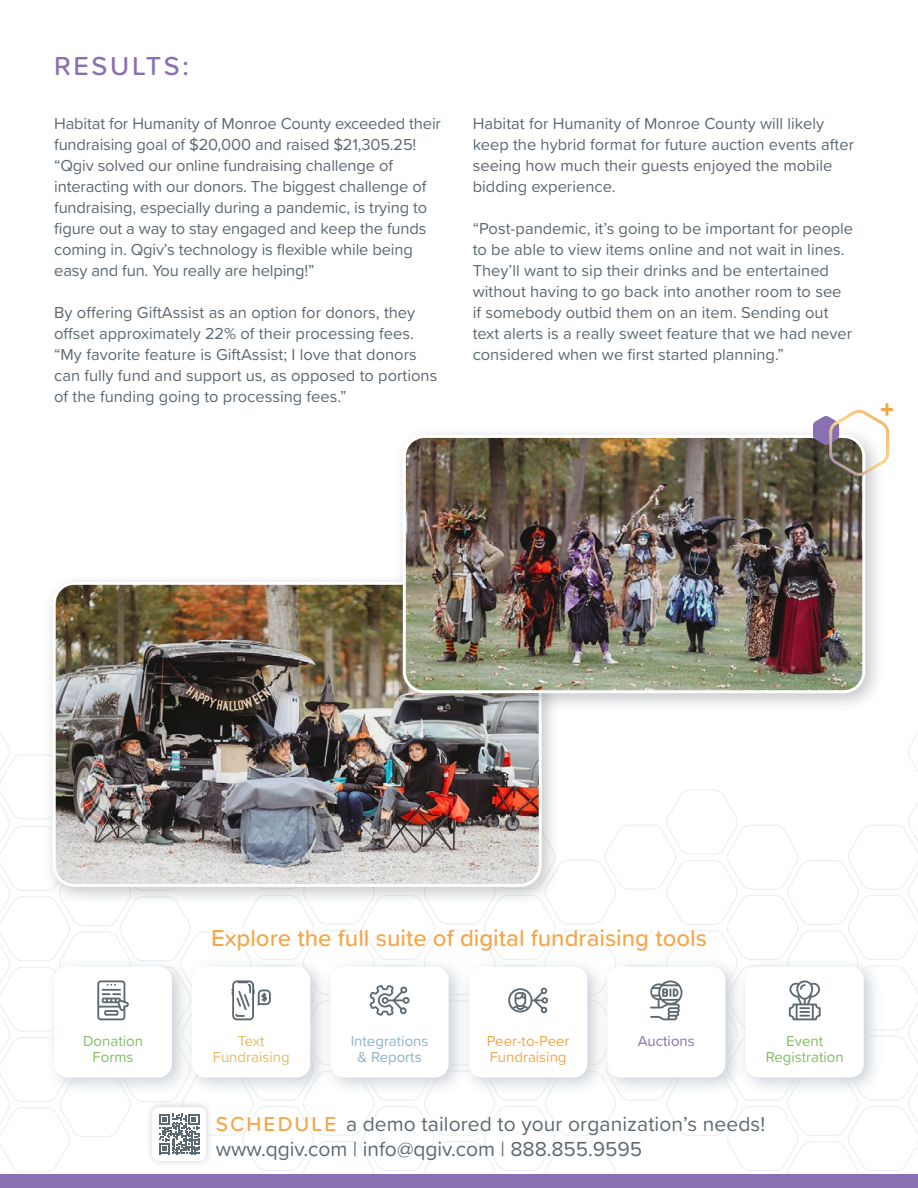
<style>
.page{position:relative;width:918px;height:1188px;background:#fff}
.page>*{position:absolute;margin:0;border:0;box-sizing:border-box;transform-origin:0 0}
.t1{font:500 27px "Proxima Soft";letter-spacing:.1em;color:#8970b2}
.t2{font:500 24px "Proxima Soft";color:#f5a648}
.t3{font:21px/25.2px "Proxima Soft";letter-spacing:.005em;color:#5d6970}
.t4{font:16.5px/21px "Proxima Soft";color:#5d6970}
.t5{font:15px/16.2px "Proxima Soft";color:#7ebf62;text-align:center}
.t6{font:15px/16.2px "Proxima Soft";color:#f5a648}
.t7{font:15px "Proxima Soft";color:#8db4c8}
.t8{font:15px/16.2px "Proxima Soft";color:#e3bb64;text-align:center}
.t9{font:15px "Proxima Soft";color:#8970b2}
.s1{font-weight:500;color:#f5a648}
</style>
<div class="page">
<div style="left:43px;top:572px;width:518px;height:334px;background:#394146;opacity:.3"></div>
<img style="left:57px;top:586px;width:481px;height:133px">
<div style="left:393px;top:425px;width:492px;height:288px;background:#394146;opacity:.3"></div>
<img style="left:404px;top:436px;width:460px;height:256px">
<div style="left:403px;top:435px;width:462px;height:258px;border:3px solid #fff;border-radius:20px"></div>
<svg style="left:0;top:719px;width:918px;height:469px"></svg>
<svg style="left:813px;top:405px;width:79px;height:74px"></svg>
<h1 class="t1" style="left:54px;top:46px;width:137px">RESULTS:</h1>
<p class="t4" style="left:54px;top:112px;width:388px">Habitat for Humanity of Monroe County exceeded their fundraising goal of $20,000 and raised $21,305.25! “Qgiv solved our online fundraising challenge of interacting with our donors. The biggest challenge of fundraising, especially during a pandemic, is trying to figure out a way to stay engaged and keep the funds coming in. Qgiv’s technology is flexible while being easy and fun. You really are helping!”</p>
<p class="t4" style="left:54px;top:301px;width:385px">By offering GiftAssist as an option for donors, they offset approximately 22% of their processing fees. “My favorite feature is GiftAssist; I love that donors can fully fund and support us, as opposed to portions of the funding going to processing fees.”</p>
<p class="t4" style="left:473px;top:112px;width:383px">Habitat for Humanity of Monroe County will likely keep the hybrid format for future auction events after seeing how much their guests enjoyed the mobile bidding experience.</p>
<p class="t4" style="left:473px;top:217px;width:382px">“Post-pandemic, it’s going to be important for people to be able to view items online and not wait in lines.<br>They’ll want to sip their drinks and be entertained without having to go back into another room to see if somebody outbid them on an item. Sending out text alerts is a really sweet feature that we had never considered when we first started planning.”</p>
<p class="t5" style="left:83px;top:1032px;width:61px">Donation<br>Forms</p>
<h2 class="t2" style="left:211px;top:920px;width:497px">Explore the full suite of digital fundraising tools</h2>
<p class="t7" style="left:351px;top:1030px;width:79px">Integrations</p>
<p class="t9" style="left:638px;top:1030px;width:58px">Auctions</p>
<p class="t7" style="left:358px;top:1046px;width:66px">&amp; Reports</p>
<p class="t8" style="left:213px;top:1032px;width:78px">Text<br>Fundraising</p>
<p class="t5" style="left:766px;top:1032px;width:79px">Event<br>Registration</p>
<p class="t6" style="left:487px;top:1032px;width:84px">Peer-to-Peer<br>Fundraising</p>
<p class="t3" style="left:216px;top:1110px;width:551px"><span class="s1">SCHEDULE</span> a demo tailored to your organization’s needs! www.qgiv.com | info@qgiv.com | 888.855.9595</p>
</div>
